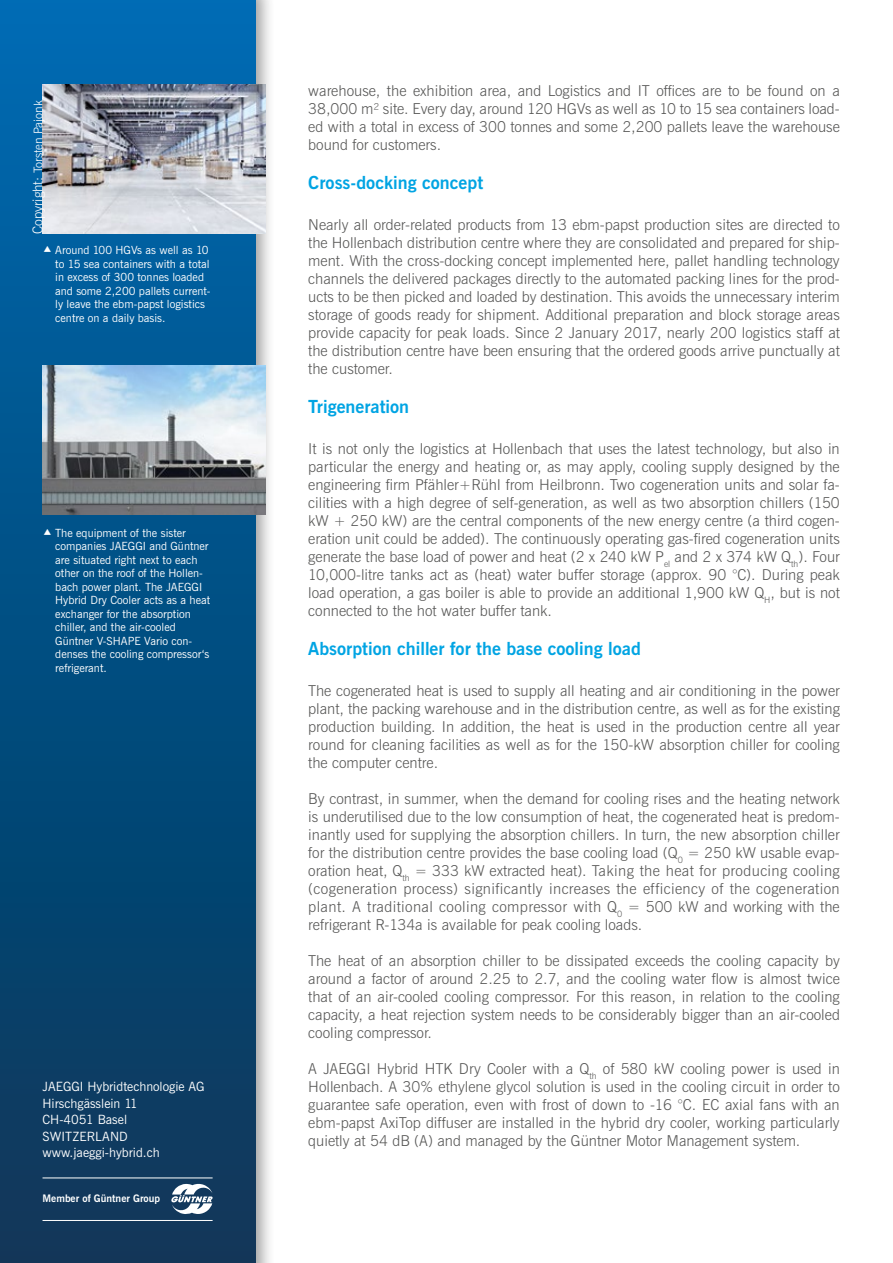
<style>
.page{position:relative;width:893px;height:1263px;background:#fff}
.page>*{position:absolute;margin:0;border:0;box-sizing:border-box;transform-origin:0 0}
.t1{font:700 18px "News Gothic";color:#00a4e3}
.t2{font:300 15px/18px "News Gothic L";color:#575756;text-align:justify}
.t3{font:12.75px/16.5px "News Gothic";color:#fff}
.t4{font:300 12px "News Gothic L";color:#fff}
.t5{font:11.25px/13.5px "News Gothic";color:#fff}
.t6{font:700 10.35px "News Gothic";color:#fff}
.s1{font-size:13.5px}
</style>
<div class="page">
<div style="left:0;top:0;width:276px;height:1263px;background:#000;opacity:.38"></div>
<div style="left:0;top:0;width:255px;height:1263px;background:linear-gradient(to bottom,#016db3,#0a3556)"></div>
<svg style="left:171px;top:1184px;width:42px;height:30px"></svg>
<hr style="left:43px;top:1220px;width:170px;height:1px;background:#fff">
<hr style="left:43px;top:1177px;width:170px;height:1px;background:#fff">
<img style="left:43px;top:84px;width:223px;height:149px">
<img style="left:43px;top:366px;width:223px;height:148px">
<svg style="left:44px;top:246px;width:7px;height:6px"></svg>
<svg style="left:44px;top:528px;width:7px;height:6px"></svg>
<p class="t4" style="left:31px;top:234px;width:135px;rotate:-90deg"><span class="s1">Copyright:</span> Torsten Pajonk</p>
<p class="t5" style="left:55px;top:244px;width:157px">Around 100 HGVs as well as 10 to 15 sea containers with a total in excess of 300 tonnes loaded and some 2,200 pallets current&shy;ly leave the ebm-papst logistics centre on a daily basis.</p>
<p class="t5" style="left:55px;top:526px;width:156px">The equipment of the sister companies JAEGGI and Güntner are situated right next to each other on the roof of the Hollen&shy;bach power plant. The JAEGGI<br>Hybrid Dry Cooler acts as a heat exchanger for the absorption chiller, and the air-cooled<br>Güntner V-SHAPE Vario con&shy;denses the cooling compressor‘s refrigerant.</p>
<p class="t3" style="left:43px;top:1079px;width:164px">JAEGGI Hybridtechnologie AG<br>Hirschgässlein 11<br>CH-4051 Basel<br>SWITZERLAND www.jaeggi-hybrid.ch</p>
<p class="t6" style="left:43px;top:1192px;width:119px">Member of Güntner Group</p>
<p class="t2" style="left:308px;top:82px;width:533px">warehouse, the exhibition area, and Logistics and IT offices are to be found on a 38,000 m² site. Every day, around 120 HGVs as well as 10 to 15 sea containers load&shy;ed with a total in excess of 300 tonnes and some 2,200 pallets leave the warehouse bound for customers.</p>
<p class="t1" style="left:308px;top:171px;width:176px">Cross-docking concept</p>
<p class="t2" style="left:308px;top:216px;width:533px">Nearly all order-related products from 13 ebm-papst production sites are directed to the Hollenbach distribution centre where they are consolidated and prepared for ship&shy;ment. With the cross-docking concept implemented here, pallet handling technology channels the delivered packages directly to the automated packing lines for the prod&shy;ucts to be then picked and loaded by destination. This avoids the unnecessary interim storage of goods ready for shipment. Additional preparation and block storage areas provide capacity for peak loads. Since 2 January 2017, nearly 200 logistics staff at the distribution centre have been ensuring that the ordered goods arrive punctually at the customer.</p>
<p class="t1" style="left:308px;top:395px;width:102px">Trigeneration</p>
<p class="t2" style="left:308px;top:439px;width:533px">It is not only the logistics at Hollenbach that uses the latest technology, but also in particular the energy and heating or, as may apply, cooling supply designed by the engineering firm Pfähler+Rühl from Heilbronn. Two cogeneration units and solar fa&shy;cilities with a high degree of self-generation, as well as two absorption chillers (150 kW + 250 kW) are the central components of the new energy centre (a third cogen&shy;eration unit could be added). The continuously operating gas-fired cogeneration units generate the base load of power and heat (2 x 240 kW P<sub>el</sub> and 2 x 374 kW Q<sub>th</sub>). Four 10,000-litre tanks act as (heat) water buffer storage (approx. 90 °C). During peak load operation, a gas boiler is able to provide an additional 1,900 kW Q<sub>H</sub>, but is not connected to the hot water buffer tank.</p>
<p class="t1" style="left:308px;top:637px;width:334px">Absorption chiller for the base cooling load</p>
<p class="t2" style="left:308px;top:681px;width:533px">The cogenerated heat is used to supply all heating and air conditioning in the power plant, the packing warehouse and in the distribution centre, as well as for the existing production building. In addition, the heat is used in the production centre all year round for cleaning facilities as well as for the 150-kW absorption chiller for cooling the computer centre.</p>
<p class="t2" style="left:308px;top:789px;width:533px">By contrast, in summer, when the demand for cooling rises and the heating network is underutilised due to the low consumption of heat, the cogenerated heat is predom&shy;inantly used for supplying the absorption chillers. In turn, the new absorption chiller for the distribution centre provides the base cooling load (Q<sub>0</sub> = 250 kW usable evap&shy;oration heat, Q<sub>th</sub> = 333 kW extracted heat). Taking the heat for producing cooling (cogeneration process) significantly increases the efficiency of the cogeneration plant. A traditional cooling compressor with Q<sub>0</sub> = 500 kW and working with the refrigerant R-134a is available for peak cooling loads.</p>
<p class="t2" style="left:308px;top:951px;width:533px">The heat of an absorption chiller to be dissipated exceeds the cooling capacity by around a factor of around 2.25 to 2.7, and the cooling water flow is almost twice that of an air-cooled cooling compressor. For this reason, in relation to the cooling capacity, a heat rejection system needs to be considerably bigger than an air-cooled cooling compressor.</p>
<p class="t2" style="left:308px;top:1059px;width:533px">A JAEGGI Hybrid HTK Dry Cooler with a Q<sub>th</sub> of 580 kW cooling power is used in Hollenbach. A 30% ethylene glycol solution is used in the cooling circuit in order to guarantee safe operation, even with frost of down to -16 °C. EC axial fans with an ebm-papst AxiTop diffuser are installed in the hybrid dry cooler, working particularly quietly at 54 dB (A) and managed by the Güntner Motor Management system.</p>
</div>
